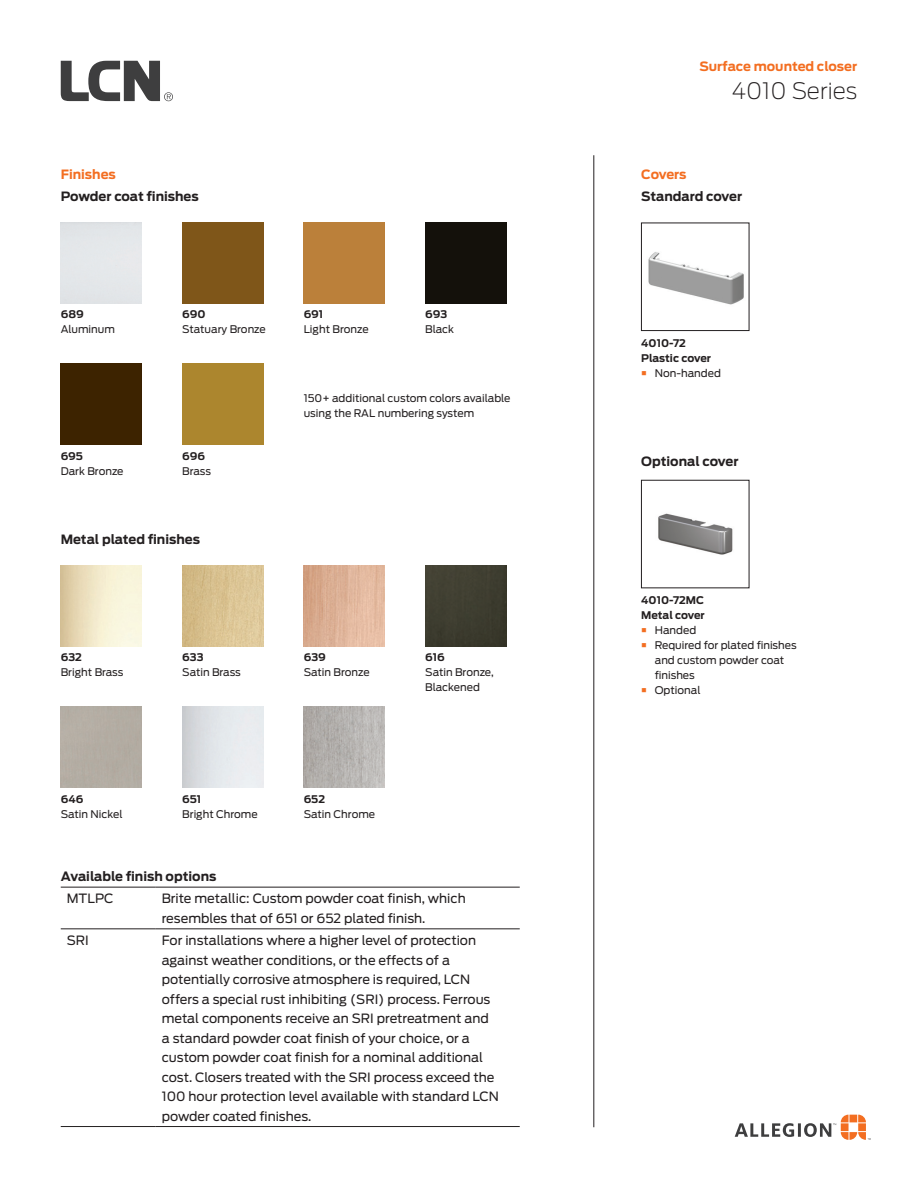
<style>
.page{position:relative;width:918px;height:1188px;background:#fff}
.page>*{position:absolute;margin:0;border:0;box-sizing:border-box;transform-origin:0 0}
.t1{font:200 22.5px "Antenna";color:#231f20}
.Table_Text{font:12.75px/19.5px "Antenna";color:#231f20}
.Section_Subheader{font:700 12.75px "Antenna";color:#231f20}
.t2{font:700 12.75px "Antenna";color:#f36e21}
.Finish_Options-Heade{font:700 12.75px "Antenna";color:#231f20}
.Finish_Description{font:10.5px/15px "Antenna";color:#231f20}
.BHMA_Number{font:700 10.5px "Antenna";color:#231f20}
.Cover-Description{font:700 10.5px "Antenna";letter-spacing:-.01em;color:#231f20}
.Cover-Part_Number{font:700 10.5px "Antenna";color:#231f20}
</style>
<div class="page">
<svg style="left:61px;top:61px;width:112px;height:40px"></svg>
<hr style="left:594px;top:155px;width:1px;height:972px;background:#231f20">
<svg style="left:735px;top:1115px;width:136px;height:25px"></svg>
<div style="left:425px;top:566px;width:81px;height:81px;background:#3e3d30"></div>
<img style="left:304px;top:706px;width:81px;height:81px">
<img style="left:304px;top:566px;width:81px;height:81px">
<img style="left:182px;top:566px;width:81px;height:81px">
<img style="left:658px;top:513px;width:75px;height:42px">
<div style="left:641px;top:480px;width:108px;height:108px;border:1px solid #231f20"></div>
<img style="left:648px;top:252px;width:96px;height:53px">
<div style="left:641px;top:223px;width:108px;height:108px;border:1px solid #231f20"></div>
<div style="left:61px;top:363px;width:81px;height:81px;background:#3d2300"></div>
<div style="left:182px;top:363px;width:81px;height:81px;background:#ac862e"></div>
<div style="left:425px;top:223px;width:81px;height:81px;background:#14110b"></div>
<div style="left:304px;top:223px;width:81px;height:81px;background:#bb803a"></div>
<div style="left:182px;top:223px;width:81px;height:81px;background:#7f5619"></div>
<hr style="left:61px;top:887px;width:95px;height:1px;background:#231f20">
<hr style="left:156px;top:887px;width:364px;height:1px;background:#231f20">
<hr style="left:61px;top:929px;width:95px;height:1px;background:#231f20">
<hr style="left:156px;top:929px;width:364px;height:1px;background:#231f20">
<hr style="left:61px;top:1126px;width:95px;height:1px;background:#231f20">
<hr style="left:156px;top:1126px;width:364px;height:1px;background:#231f20">
<p class="t2" style="left:699px;top:57px;width:159px">Surface mounted closer</p>
<p class="t2" style="left:61px;top:165px;width:57px">Finishes</p>
<p class="t2" style="left:641px;top:165px;width:47px">Covers</p>
<h1 class="t1" style="left:731px;top:76px;width:127px">4010 Series</h1>
<p class="Section_Subheader" style="left:61px;top:188px;width:140px">Powder coat finishes</p>
<p class="BHMA_Number" style="left:61px;top:307px;width:24px">689</p>
<p class="Finish_Description" style="left:61px;top:322px;width:56px">Aluminum</p>
<p class="BHMA_Number" style="left:61px;top:449px;width:24px">695</p>
<p class="Finish_Description" style="left:61px;top:464px;width:64px">Dark Bronze</p>
<p class="BHMA_Number" style="left:182px;top:307px;width:25px">690</p>
<p class="Finish_Description" style="left:182px;top:322px;width:85px">Statuary Bronze</p>
<p class="BHMA_Number" style="left:182px;top:449px;width:24px">696</p>
<p class="Finish_Description" style="left:182px;top:464px;width:30px">Brass</p>
<p class="Section_Subheader" style="left:61px;top:531px;width:141px">Metal plated finishes</p>
<p class="BHMA_Number" style="left:304px;top:307px;width:21px">691</p>
<p class="Finish_Description" style="left:304px;top:322px;width:66px">Light Bronze</p>
<p class="BHMA_Number" style="left:425px;top:307px;width:23px">693</p>
<p class="Finish_Description" style="left:425px;top:322px;width:30px">Black</p>
<p class="Finish_Description" style="left:304px;top:390px;width:208px">150+ additional custom colors available using the RAL numbering system</p>
<p class="BHMA_Number" style="left:61px;top:650px;width:23px">632</p>
<p class="Finish_Description" style="left:61px;top:665px;width:64px">Bright Brass</p>
<p class="BHMA_Number" style="left:61px;top:792px;width:24px">646</p>
<p class="Finish_Description" style="left:61px;top:807px;width:63px">Satin Nickel</p>
<p class="BHMA_Number" style="left:182px;top:650px;width:23px">633</p>
<p class="Finish_Description" style="left:182px;top:665px;width:60px">Satin Brass</p>
<p class="BHMA_Number" style="left:304px;top:650px;width:24px">639</p>
<p class="Finish_Description" style="left:304px;top:665px;width:68px">Satin Bronze</p>
<p class="BHMA_Number" style="left:182px;top:792px;width:20px">651</p>
<p class="Finish_Description" style="left:182px;top:807px;width:77px">Bright Chrome</p>
<p class="BHMA_Number" style="left:304px;top:792px;width:23px">652</p>
<p class="Finish_Description" style="left:304px;top:807px;width:73px">Satin Chrome</p>
<p class="BHMA_Number" style="left:425px;top:650px;width:21px">616</p>
<p class="Finish_Description" style="left:425px;top:665px;width:70px">Satin Bronze,<br>Blackened</p>
<p class="Finish_Options-Heade" style="left:61px;top:867px;width:157px">Available finish options</p>
<p class="Table_Text" style="left:67px;top:889px;width:48px">MTLPC</p>
<p class="Table_Text" style="left:162px;top:889px;width:306px">Brite metallic: Custom powder coat finish, which resembles that of 651 or 652 plated finish.</p>
<p class="Table_Text" style="left:67px;top:930px;width:24px">SRI</p>
<p class="Table_Text" style="left:162px;top:930px;width:339px">For installations where a higher level of protection against weather conditions, or the effects of a potentially corrosive atmosphere is required, LCN offers a special rust inhibiting (SRI) process. Ferrous metal components receive an SRI pretreatment and a standard powder coat finish of your choice, or a custom powder coat finish for a nominal additional cost. Closers treated with the SRI process exceed the 100 hour protection level available with standard LCN powder coated finishes.</p>
<p class="Section_Subheader" style="left:641px;top:188px;width:102px">Standard cover</p>
<p class="Cover-Part_Number" style="left:641px;top:336px;width:46px">4010-72</p>
<p class="Cover-Description" style="left:641px;top:351px;width:71px">Plastic cover</p>
<p class="Finish_Description" style="left:655px;top:366px;width:68px">Non-handed</p>
<p class="Section_Subheader" style="left:641px;top:453px;width:99px">Optional cover</p>
<p class="Cover-Part_Number" style="left:641px;top:593px;width:64px">4010-72MC</p>
<p class="Cover-Description" style="left:641px;top:608px;width:65px">Metal cover</p>
<p class="Finish_Description" style="left:655px;top:623px;width:43px">Handed</p>
<p class="Finish_Description" style="left:655px;top:638px;width:144px">Required for plated finishes and custom powder coat finishes</p>
<p class="Finish_Description" style="left:655px;top:683px;width:47px">Optional</p>
</div>
